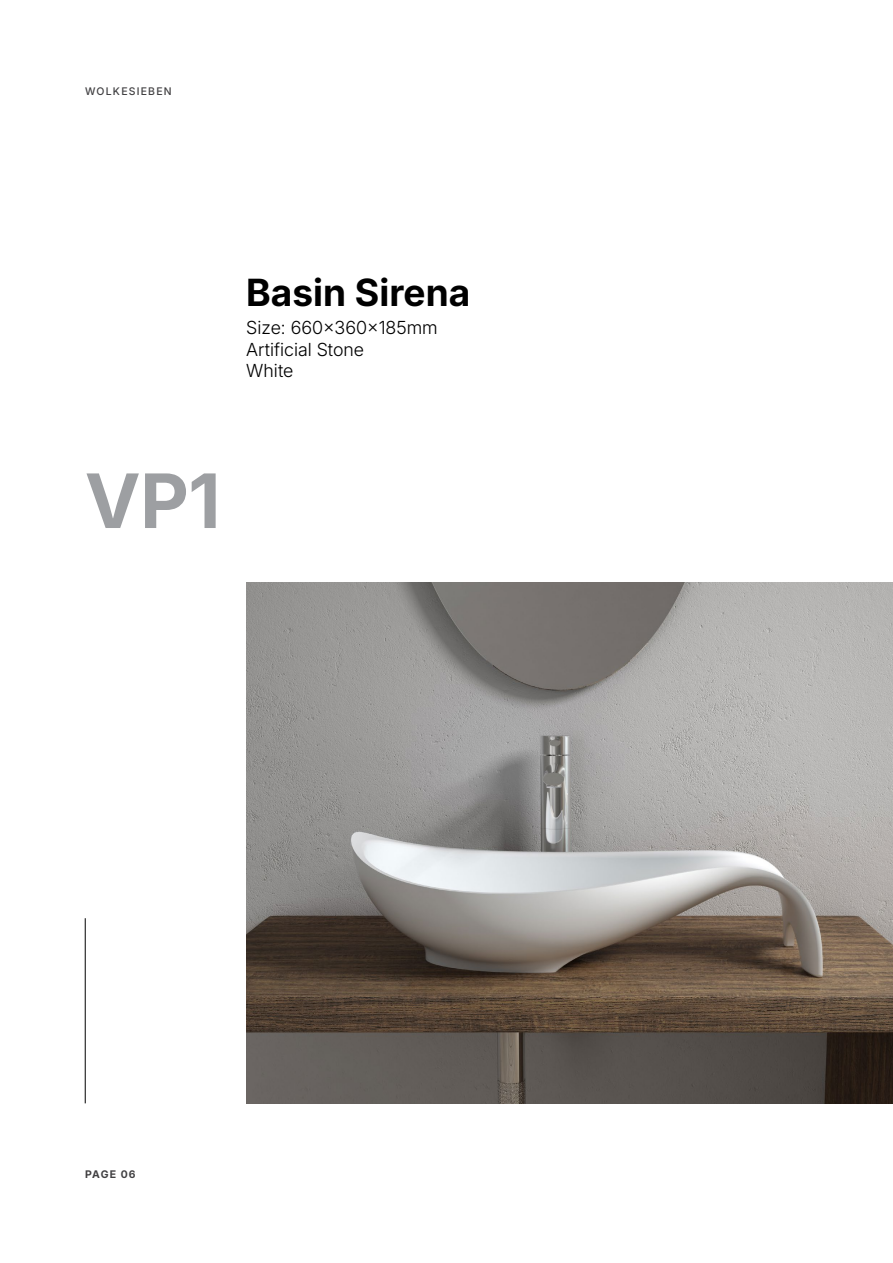
<style>
.page{position:relative;width:893px;height:1263px;background:#fff}
.page>*{position:absolute;margin:0;border:0;box-sizing:border-box;transform-origin:0 0}
.t1{font:700 75px "Inter 18 pt";color:#9d9fa2}
.t2{font:700 37.5px "Inter 18 pt";color:#000}
.t3{font:300 18px/21.6px "Inter 18 pt";color:#000}
.t4{font:500 10.5px "Inter 18 pt";letter-spacing:.115em;color:#414042}
.t5{font:700 10.5px "Inter 18 pt";letter-spacing:.085em;color:#414042}
</style>
<div class="page">
<img style="left:246px;top:582px;width:647px;height:521px">
<hr style="left:85px;top:918px;width:1px;height:185px;background:#000">
<p class="t4" style="left:85px;top:84px;width:88px">WOLKESIEBEN</p>
<h2 class="t2" style="left:246px;top:265px;width:225px">Basin Sirena</h2>
<p class="t3" style="left:246px;top:316px;width:193px">Size: 660x360x185mm<br>Artificial Stone<br>White</p>
<h1 class="t1" style="left:85px;top:444px;width:137px">VP1</h1>
<p class="t5" style="left:85px;top:1166px;width:52px">PAGE 06</p>
</div>
